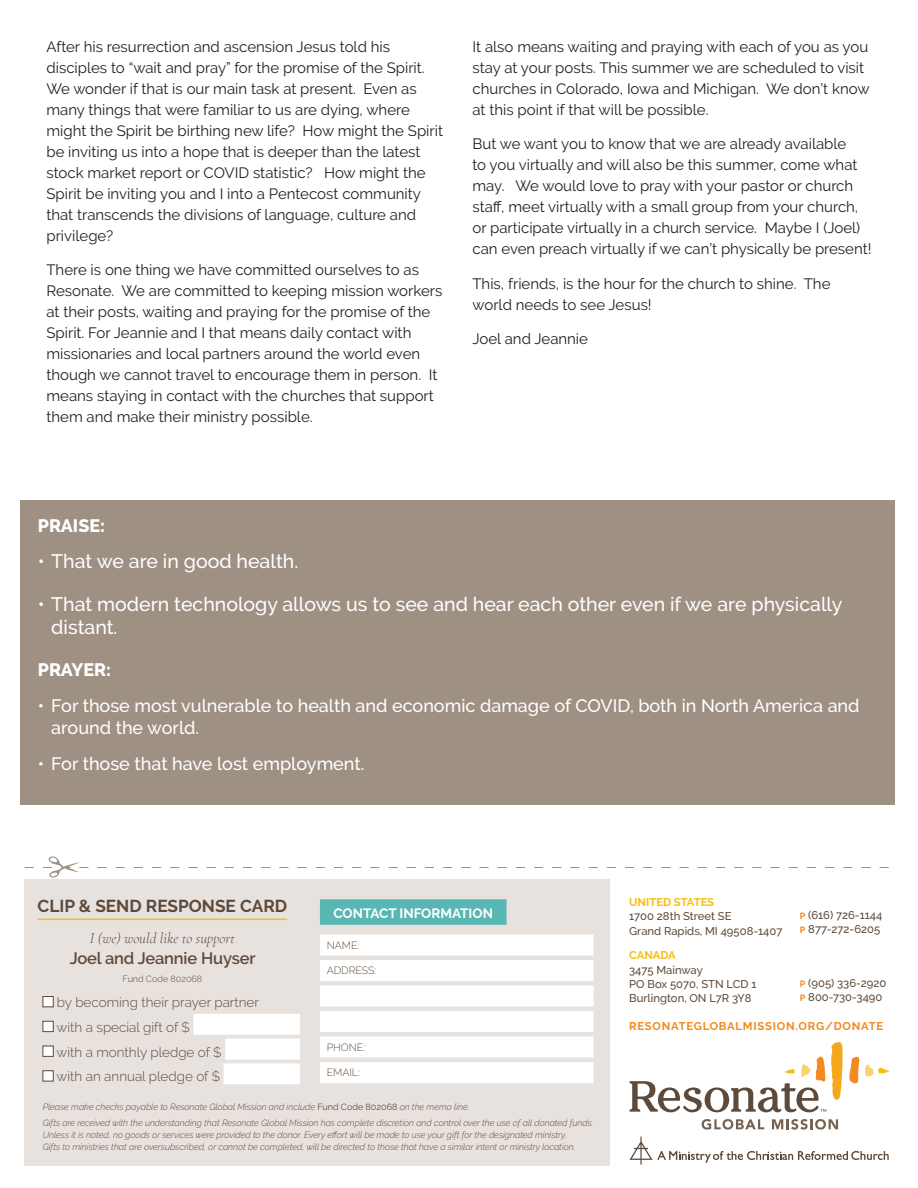
<style>
.page{position:relative;width:918px;height:1188px;background:#fff}
.page>*{position:absolute;margin:0;border:0;box-sizing:border-box;transform-origin:0 0}
.t1{font:500 19.5px/22.5px "Raleway";color:#fff}
.t2{font:500 18px/22.5px "Raleway";color:#fff}
.Paragraph_Style_1{font:800 18px "Raleway";color:#fff}
.All_Caps_Underlined{font:700 17.25px "Raleway";color:#5d4a3a}
.Response_Card_Name_s{font:600 16.5px "Raleway";letter-spacing:-.01em;color:#5d4a3a}
.Paragraph_Style_1-2{font:15px/21px "Raleway";color:#231f20}
.Response_Card_I_woul{font:italic 300 15px "Cormorant Garamond";color:#5d4a3a}
.Response_Card_Body_T{font:300 13.5px "Raleway";color:#5d4a3a}
.Teal_Box_Subhead{font:700 13.5px "Raleway";color:#fff}
.Contact_Info{font:500 11.25px/14.2px "Raleway";color:#5d4a3a}
.Resonate_URL{font:700 11.25px "Raleway";letter-spacing:.07em;color:#f28a20}
.Country{font:700 11.25px "Raleway";color:#f7be16}
.Response_Form_Contac{font:300 10.5px "Raleway";color:#5d4a3a}
.Response_Card_Body_T-2{font:italic 300 9px/12px "Raleway";color:#5d4a3a}
.Response_Card_Codes{font:300 9px "Raleway";color:#5d4a3a}
.s1{font-weight:400;font-style:normal}
.s2{font-weight:700;font-size:9px;color:#f28a20}
</style>
<div class="page">
<div style="left:21px;top:500px;width:874px;height:305px;background:#9f9084"></div>
<div style="left:25px;top:879px;width:585px;height:287px;background:#e8e2df"></div>
<svg style="left:25px;top:856px;width:864px;height:22px"></svg>
<div style="left:320px;top:935px;width:274px;height:21px;background:#fff"></div>
<div style="left:320px;top:960px;width:274px;height:21px;background:#fff"></div>
<div style="left:320px;top:986px;width:274px;height:21px;background:#fff"></div>
<div style="left:320px;top:1011px;width:274px;height:21px;background:#fff"></div>
<div style="left:320px;top:1037px;width:274px;height:21px;background:#fff"></div>
<div style="left:320px;top:1062px;width:274px;height:21px;background:#fff"></div>
<div style="left:320px;top:899px;width:187px;height:26px;background:#58b7b3"></div>
<svg style="left:849px;top:1057px;width:10px;height:27px"></svg>
<svg style="left:865px;top:1064px;width:24px;height:13px"></svg>
<svg style="left:702px;top:1119px;width:62px;height:11px"></svg>
<svg style="left:772px;top:1119px;width:66px;height:11px"></svg>
<svg style="left:630px;top:1042px;width:213px;height:70px"></svg>
<hr style="left:38px;top:919px;width:249px;height:1px;background:#f7be16">
<div style="left:43px;top:996px;width:10px;height:11px;background:#fff;border:1px solid #5d4a3a"></div>
<div style="left:43px;top:1021px;width:10px;height:11px;background:#fff;border:1px solid #5d4a3a"></div>
<div style="left:193px;top:1014px;width:107px;height:21px;background:#fff"></div>
<div style="left:43px;top:1046px;width:10px;height:11px;background:#fff;border:1px solid #5d4a3a"></div>
<div style="left:225px;top:1039px;width:75px;height:21px;background:#fff"></div>
<div style="left:43px;top:1071px;width:10px;height:10px;background:#fff"></div>
<div style="left:224px;top:1063px;width:76px;height:21px;background:#fff"></div>
<svg style="left:630px;top:1137px;width:259px;height:28px"></svg>
<p class="Paragraph_Style_1-2" style="left:46px;top:36px;width:398px">After his resurrection and ascension Jesus told his disciples to “wait and pray” for the promise of the Spirit.<br>We wonder if that is our main task at present. Even as many things that were familiar to us are dying, where might the Spirit be birthing new life? How might the Spirit be inviting us into a hope that is deeper than the latest stock market report or COVID statistic? How might the Spirit be inviting you and I into a Pentecost community that transcends the divisions of language, culture and privilege?</p>
<p class="Paragraph_Style_1-2" style="left:46px;top:260px;width:397px">There is one thing we have committed ourselves to as Resonate. We are committed to keeping mission workers at their posts, waiting and praying for the promise of the Spirit. For Jeannie and I that means daily contact with missionaries and local partners around the world even though we cannot travel to encourage them in person. It means staying in contact with the churches that support them and make their ministry possible.</p>
<p class="Paragraph_Style_1-2" style="left:472px;top:36px;width:399px">It also means waiting and praying with each of you as you stay at your posts. This summer we are scheduled to visit churches in Colorado, Iowa and Michigan. We don’t know at this point if that will be possible.</p>
<p class="Paragraph_Style_1-2" style="left:472px;top:134px;width:401px">But we want you to know that we are already available<br>to you virtually and will also be this summer, come what may. We would love to pray with your pastor or church staff, meet virtually with a small group from your church, or participate virtually in a church service. Maybe I (Joel) can even preach virtually if we can’t physically be present!</p>
<p class="Paragraph_Style_1-2" style="left:472px;top:273px;width:360px">This, friends, is the hour for the church to shine. The world needs to see Jesus!</p>
<p class="Paragraph_Style_1-2" style="left:472px;top:329px;width:117px">Joel and Jeannie</p>
<p class="Paragraph_Style_1" style="left:38px;top:516px;width:69px">PRAISE:</p>
<p class="t1" style="left:38px;top:550px;width:262px">• That we are in good health.</p>
<p class="t1" style="left:51px;top:593px;width:793px;text-indent:-14px">• That modern technology allows us to see and hear each other even if we are physically distant.</p>
<p class="Paragraph_Style_1" style="left:38px;top:659px;width:75px">PRAYER:</p>
<p class="t2" style="left:51px;top:694px;width:810px;text-indent:-14px">• For those most vulnerable to health and economic damage of COVID, both in North America and around the world.</p>
<p class="t2" style="left:38px;top:752px;width:328px">• For those that have lost employment.</p>
<p class="All_Caps_Underlined" style="left:38px;top:896px;width:251px">CLIP &amp; SEND RESPONSE CARD</p>
<p class="Response_Card_I_woul" style="left:90px;top:930px;width:146px">I (we) would like to support</p>
<p class="Response_Card_Name_s" style="left:70px;top:949px;width:187px">Joel and Jeannie Huyser</p>
<p class="Response_Card_Codes" style="left:123px;top:974px;width:81px">Fund Code 802068</p>
<p class="Response_Card_Body_T" style="left:57px;top:994px;width:204px">by becoming their prayer partner</p>
<p class="Response_Card_Body_T" style="left:57px;top:1019px;width:135px">with a special gift of $</p>
<p class="Response_Card_Body_T" style="left:57px;top:1044px;width:167px">with a monthly pledge of $</p>
<p class="Response_Card_Body_T" style="left:57px;top:1069px;width:165px">with an annual pledge of $</p>
<p class="Response_Card_Body_T-2" style="left:43px;top:1100px;width:428px">Please make checks payable to Resonate Global Mission and include <span class="s1">Fund Code 802068</span> on the memo line.</p>
<p class="Response_Card_Body_T-2" style="left:43px;top:1117px;width:552px">Gifts are received with the understanding that Resonate Global Mission has complete discretion and control over the use of all donated funds.<br>Unless it is noted, no goods or services were provided to the donor. Every effort will be made to use your gift for the designated ministry.<br>Gifts to ministries that are oversubscribed, or cannot be completed, will be directed to those that have a similar intent or ministry location.</p>
<p class="Teal_Box_Subhead" style="left:333px;top:905px;width:161px">CONTACT INFORMATION</p>
<p class="Response_Form_Contac" style="left:327px;top:939px;width:34px">NAME:</p>
<p class="Response_Form_Contac" style="left:327px;top:964px;width:51px">ADDRESS:</p>
<p class="Response_Form_Contac" style="left:327px;top:1041px;width:40px">PHONE:</p>
<p class="Response_Form_Contac" style="left:327px;top:1066px;width:35px">EMAIL:</p>
<p class="Country" style="left:629px;top:896px;width:86px">UNITED STATES</p>
<p class="Contact_Info" style="left:629px;top:909px;width:155px">1700 28th Street SE<br>Grand Rapids, MI 49508-1407</p>
<p class="Country" style="left:629px;top:949px;width:48px">CANADA</p>
<p class="Contact_Info" style="left:629px;top:962px;width:129px">3475 Mainway<br>PO Box 5070, STN LCD 1<br>Burlington, ON L7R 3Y8</p>
<p class="Contact_Info" style="left:800px;top:908px;width:84px"><span class="s2">P</span> (616) 726-1144</p>
<p class="Contact_Info" style="left:800px;top:922px;width:82px"><span class="s2">P</span> 877-272-6205</p>
<p class="Contact_Info" style="left:800px;top:976px;width:88px"><span class="s2">P</span> (905) 336-2920</p>
<p class="Contact_Info" style="left:800px;top:990px;width:84px"><span class="s2">P</span> 800-730-3490</p>
<p class="Resonate_URL" style="left:629px;top:1020px;width:256px">RESONATEGLOBALMISSION.ORG/DONATE</p>
</div>
